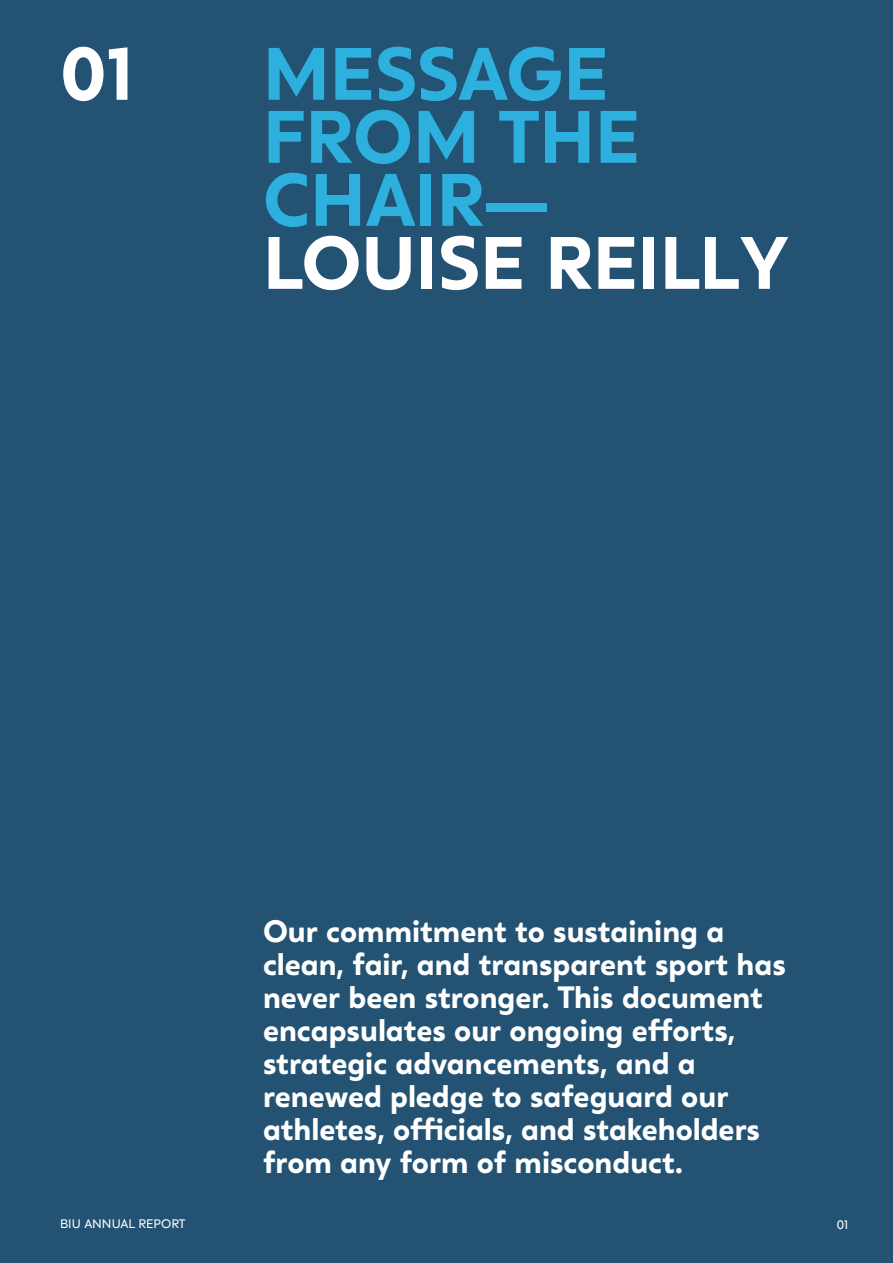
<style>
.page{position:relative;width:893px;height:1263px;background:#235273}
.page>*{position:absolute;margin:0;border:0;box-sizing:border-box;transform-origin:0 0}
.t1{font:700 72px/63px "Grava";color:#2db0dd}
.t2{font:700 72px "Grava";color:#fff}
.t3{font:700 30px/33px "Grava";color:#fff}
.t4{font:12px "Grava";letter-spacing:-.005em;color:#fff}
</style>
<div class="page">
<h1 class="t2" style="left:60px;top:30px;width:74px">01</h1>
<h1 class="t1" style="left:263px;top:43px;width:379px">MESSAGE<br>FROM THE<br>CHAIR—</h1>
<h1 class="t2" style="left:263px;top:219px;width:527px">LOUISE REILLY</h1>
<p class="t3" style="left:263px;top:915px;width:524px">Our commitment to sustaining a clean, fair, and transparent sport has never been stronger. This document encapsulates our ongoing efforts, strategic advancements, and a renewed pledge to safeguard our athletes, officials, and stakeholders from any form of misconduct.</p>
<p class="t4" style="left:60px;top:1217px;width:127px">BIU ANNUAL REPORT</p>
<p class="t4" style="left:837px;top:1217px;width:13px">01</p>
</div>
